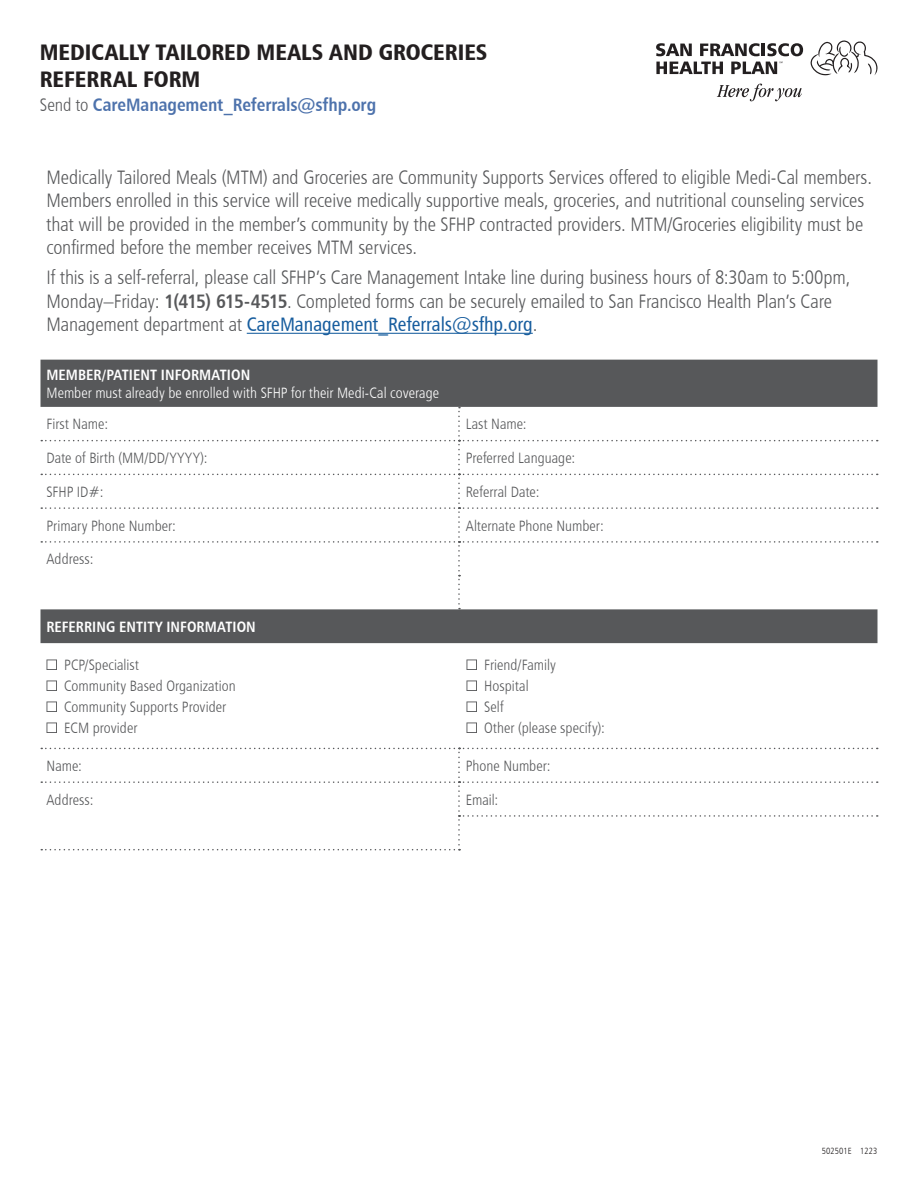
<style>
.page{position:relative;width:918px;height:1188px;background:#fff}
.page>*{position:absolute;margin:0;border:0;box-sizing:border-box;transform-origin:0 0}
.t1{font:22.5px/27px "Humanist 777 BT Black Condensed B";color:#231f20}
.t2{font:19.5px/23.4px "Humanist 777 BT Light Condensed B";letter-spacing:-.005em;color:#57585a}
.t3{font:18px "Humanist 777 BT Bold Condensed B";color:#4d72ac}
.t4{font:15px "Humanist 777 BT Light Condensed B";letter-spacing:.005em;color:#57585a}
.t5{font:15px/18px "Humanist 777 BT Light Condensed B";letter-spacing:.005em;color:#fff}
.t6{font:15px "Humanist 777 BT Bold Condensed B";letter-spacing:.005em;color:#fff}
.t7{font:9px "Humanist 777 BT Light Condensed B";color:#231f20}
.s1{font-family:"Humanist 777 BT Light Condensed B";color:#57585a}
.s2{font-family:"Humanist 777 BT Bold Condensed B"}
.s3{font-family:"Humanist 777 BT Roman Condensed B";color:#175d9e}
</style>
<div class="page">
<svg style="left:656px;top:43px;width:147px;height:31px"></svg>
<svg style="left:717px;top:84px;width:85px;height:17px"></svg>
<svg style="left:810px;top:40px;width:68px;height:35px"></svg>
<div style="left:40px;top:360px;width:838px;height:283px;background:#57585a"></div>
<svg style="left:41px;top:407px;width:837px;height:202px"></svg>
<svg style="left:41px;top:748px;width:837px;height:102px"></svg>
<hr style="left:247px;top:333px;width:286px;height:1px;background:#175d9e">
<svg style="left:46px;top:659px;width:11px;height:11px"></svg>
<svg style="left:466px;top:659px;width:11px;height:11px"></svg>
<svg style="left:46px;top:680px;width:11px;height:11px"></svg>
<svg style="left:466px;top:680px;width:11px;height:11px"></svg>
<svg style="left:46px;top:701px;width:11px;height:11px"></svg>
<svg style="left:466px;top:701px;width:11px;height:11px"></svg>
<svg style="left:46px;top:722px;width:11px;height:11px"></svg>
<svg style="left:466px;top:722px;width:11px;height:11px"></svg>
<p class="t1" style="left:40px;top:38px;width:449px">MEDICALLY TAILORED MEALS AND GROCERIES<br>REFERRAL FORM</p>
<p class="t3" style="left:40px;top:93px;width:338px"><span class="s1">Send to</span> CareManagement_Referrals@sfhp.org</p>
<p class="t2" style="left:46px;top:165px;width:827px">Medically Tailored Meals (MTM) and Groceries are Community Supports Services offered to eligible Medi-Cal members.<br>Members enrolled in this service will receive medically supportive meals, groceries, and nutritional counseling services that will be provided in the member’s community by the SFHP contracted providers. MTM/Groceries eligibility must be confirmed before the member receives MTM services.</p>
<p class="t2" style="left:46px;top:266px;width:805px">If this is a self-referral, please call SFHP’s Care Management Intake line during business hours of 8:30am to 5:00pm,<br>Monday–Friday: <span class="s2">1(415) 615-4515</span>. Completed forms can be securely emailed to San Francisco Health Plan’s Care<br>Management department at <span class="s3">CareManagement_Referrals@sfhp.org</span>.</p>
<p class="t5" style="left:46px;top:366px;width:394px"><span class="s2">MEMBER/PATIENT INFORMATION<br></span>Member must already be enrolled with SFHP for their Medi-Cal coverage</p>
<p class="t4" style="left:46px;top:415px;width:63px">First Name:</p>
<p class="t4" style="left:466px;top:415px;width:63px">Last Name:</p>
<p class="t4" style="left:46px;top:449px;width:163px">Date of Birth (MM/DD/YYYY):</p>
<p class="t4" style="left:466px;top:449px;width:111px">Preferred Language:</p>
<p class="t4" style="left:46px;top:483px;width:59px">SFHP ID#:</p>
<p class="t4" style="left:466px;top:483px;width:75px">Referral Date:</p>
<p class="t4" style="left:46px;top:516px;width:131px">Primary Phone Number:</p>
<p class="t4" style="left:466px;top:516px;width:140px">Alternate Phone Number:</p>
<p class="t4" style="left:46px;top:550px;width:49px">Address:</p>
<p class="t6" style="left:46px;top:617px;width:211px">REFERRING ENTITY INFORMATION</p>
<p class="t4" style="left:64px;top:656px;width:76px">PCP/Specialist</p>
<p class="t4" style="left:484px;top:656px;width:73px">Friend/Family</p>
<p class="t4" style="left:64px;top:677px;width:173px">Community Based Organization</p>
<p class="t4" style="left:484px;top:677px;width:46px">Hospital</p>
<p class="t4" style="left:64px;top:698px;width:163px">Community Supports Provider</p>
<p class="t4" style="left:484px;top:698px;width:21px">Self</p>
<p class="t4" style="left:64px;top:719px;width:75px">ECM provider</p>
<p class="t4" style="left:484px;top:719px;width:122px">Other (please specify):</p>
<p class="t4" style="left:47px;top:757px;width:37px">Name:</p>
<p class="t4" style="left:466px;top:757px;width:86px">Phone Number:</p>
<p class="t4" style="left:47px;top:790px;width:49px">Address:</p>
<p class="t4" style="left:466px;top:790px;width:34px">Email:</p>
<p class="t7" style="left:822px;top:1146px;width:57px">502501E 1223</p>
</div>
